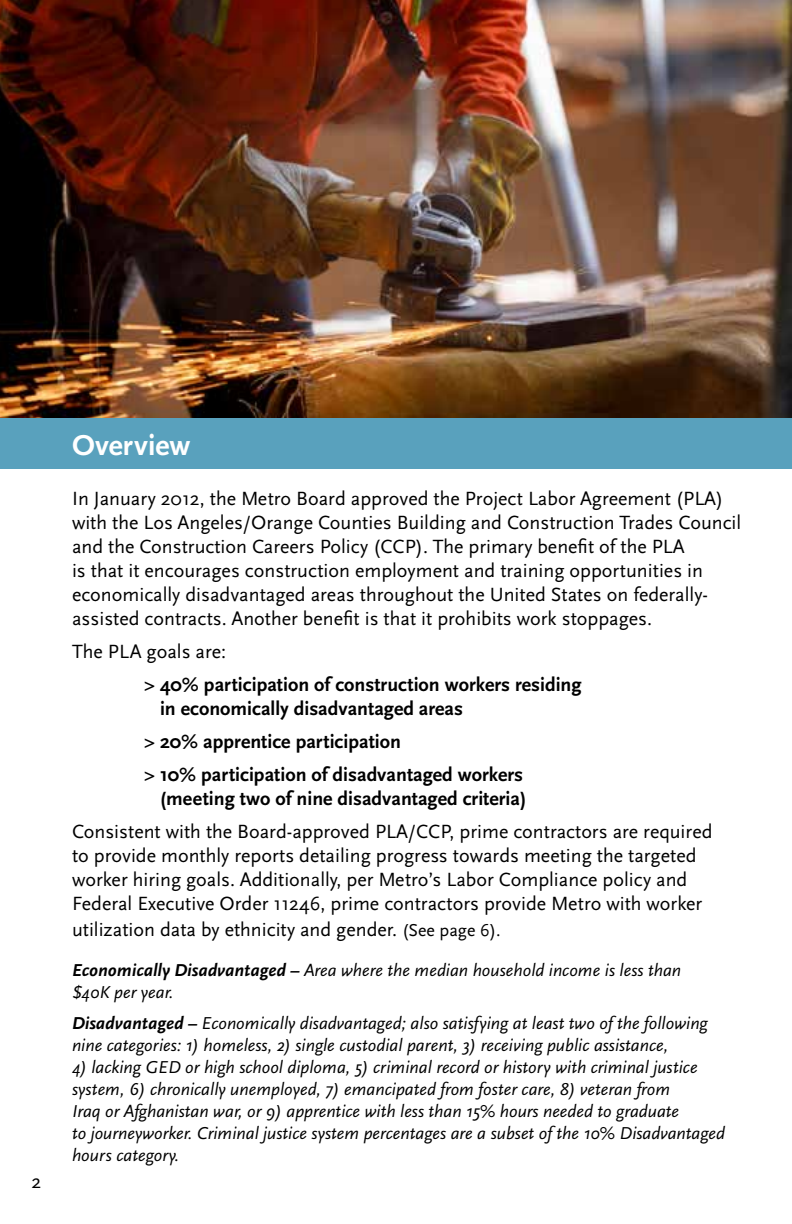
<style>
.page{position:relative;width:792px;height:1224px;background:#fff}
.page>*{position:absolute;margin:0;border:0;box-sizing:border-box;transform-origin:0 0}
.t1{font:700 30px "Scala Sans Pro";color:#fff}
.t2{font:20px/24px "Scala Sans Pro";color:#000}
.t3{font:700 20px/24px "Scala Sans Pro";color:#000}
.t4{font:italic 18px/22px "Scala Sans Pro";color:#000}
.s1{font-size:18px}
.s2{font-weight:700}
</style>
<div class="page">
<img style="left:0;top:0;width:792px;height:418px">
<div style="left:0;top:418px;width:792px;height:50px;background:#59a1bd"></div>
<p class="t2" style="left:31px;top:1170px;width:11px">2</p>
<h1 class="t1" style="left:72px;top:428px;width:120px">Overview</h1>
<p class="t2" style="left:72px;top:486px;width:671px">In January 2012, the Metro Board approved the Project Labor Agreement (PLA) with the Los Angeles/Orange Counties Building and Construction Trades Council and the Construction Careers Policy (CCP). The primary benefit of the PLA<br>is that it encourages construction employment and training opportunities in economically disadvantaged areas throughout the United States on federally&shy;assisted contracts. Another benefit is that it prohibits work stoppages.</p>
<p class="t2" style="left:72px;top:639px;width:156px">The PLA goals are:</p>
<p class="t3" style="left:160px;top:672px;width:423px;text-indent:-16px">&gt; 40% participation of construction workers residing in economically disadvantaged areas</p>
<p class="t3" style="left:144px;top:725px;width:381px;line-height:33px">&gt; 20% apprentice participation<br>&gt; 10% participation of disadvantaged workers</p>
<p class="t3" style="left:160px;top:786px;width:368px">(meeting two of nine disadvantaged criteria)</p>
<p class="t2" style="left:72px;top:819px;width:642px">Consistent with the Board-approved PLA/CCP, prime contractors are required to provide monthly reports detailing progress towards meeting the targeted worker hiring goals. Additionally, per Metro’s Labor Compliance policy and Federal Executive Order 11246, prime contractors provide Metro with worker</p>
<p class="t2" style="left:72px;top:917px;width:430px">utilization data by ethnicity and gender. <span class="s1">(See page 6).</span></p>
<p class="t4" style="left:72px;top:959px;width:611px"><span class="s2">Economically Disadvantaged –</span> Area where the median household income is less than $40K per year.</p>
<p class="t4" style="left:72px;top:1012px;width:637px"><span class="s2">Disadvantaged –</span> Economically disadvantaged; also satisfying at least two of the following nine categories: 1) homeless, 2) single custodial parent, 3) receiving public assistance,</p>
<p class="t4" style="left:72px;top:1056px;width:655px">4) lacking GED or high school diploma, 5) criminal record or history with criminal justice system, 6) chronically unemployed, 7) emancipated from foster care, 8) veteran from<br>Iraq or Afghanistan war, or 9) apprentice with less than 15% hours needed to graduate<br>to journeyworker. Criminal justice system percentages are a subset of the 10% Disadvantaged hours category.</p>
</div>
